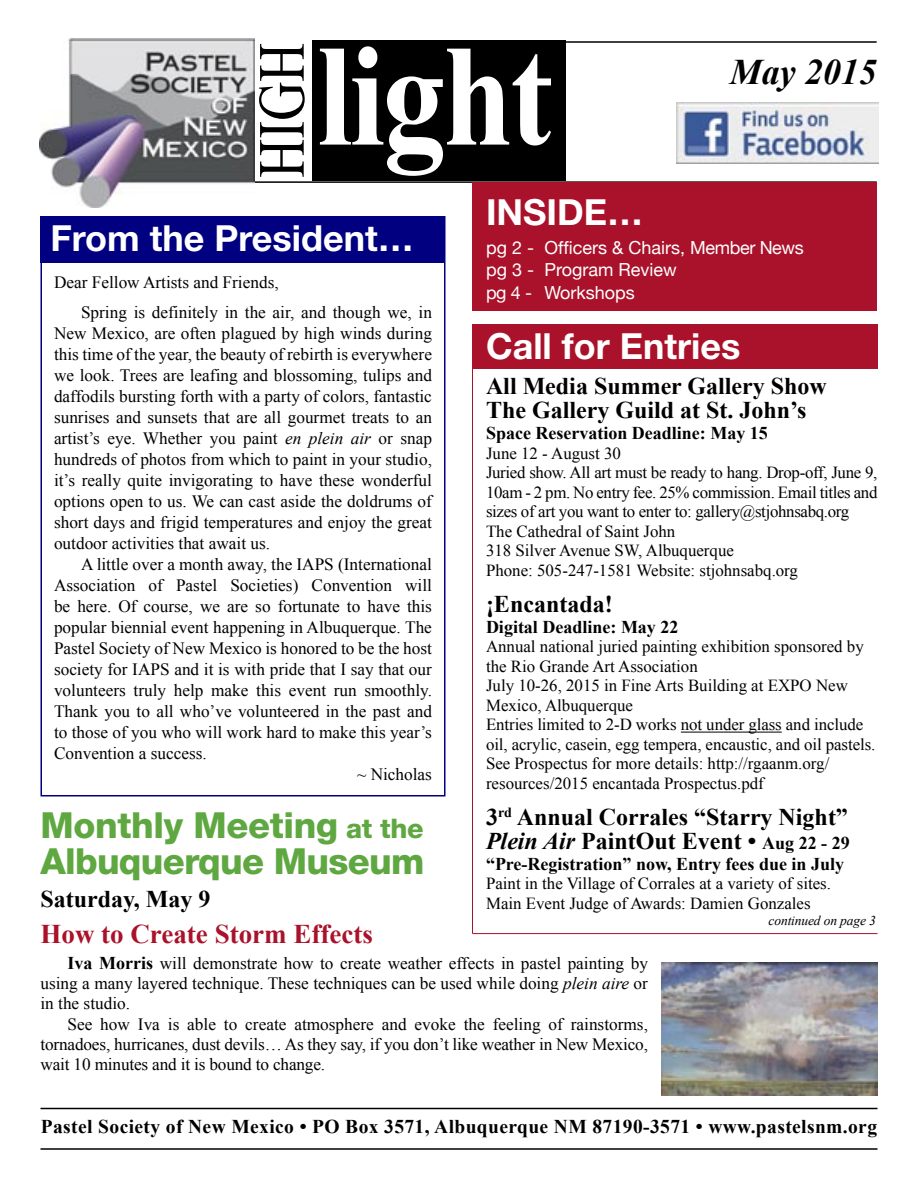
<style>
.page{position:relative;width:918px;height:1188px;background:#fff}
.page>*{position:absolute;margin:0;border:0;box-sizing:border-box;transform-origin:0 0}
.t1{font:700 144.9px "Times New Roman";letter-spacing:-.02em;color:#fff;scale:.87 1}
.t2{font:65.85px "Times New Roman";color:#000;scale:.82 1}
.t3{font:700 36px "Helvetica Neue";color:#fff}
.t4{font:800 36px "Helvetica Neue";letter-spacing:-.02em;color:#5fa841}
.t5{font:italic 700 36px "Times New Roman";color:#000}
.t6{font:700 27px "Times New Roman";color:#a9122a}
.t7{font:700 24px/24px "Times New Roman";color:#000}
.t8{font:700 19.5px "Times New Roman";letter-spacing:.02em;color:#000}
.t9{font:700 18px "Times New Roman";color:#000}
.t10{font:18px "Helvetica Neue";color:#fff}
.t11{font:17.25px/21px "Times New Roman";color:#000;text-align:justify}
.t12{font:16.8px/19.5px "Times New Roman";color:#000}
.t13{font:italic 13.5px "Times New Roman";letter-spacing:-.01em;color:#000}
.s1{font-style:italic}
.s2{font-size:18px}
.s3{font-size:27px}
.s4{font-weight:700;font-size:18px}
</style>
<div class="page">
<div style="left:40px;top:216px;width:406px;height:47px;background:#000080"></div>
<hr style="left:312px;top:41px;width:565px;height:2px;background:#000">
<hr style="left:40px;top:1108px;width:838px;height:1px;background:#000">
<hr style="left:40px;top:1148px;width:838px;height:2px;background:#000">
<hr style="left:121px;top:181px;width:756px;height:2px;background:#000">
<div style="left:312px;top:40px;width:254px;height:142px;background:#000"></div>
<img style="left:39px;top:39px;width:216px;height:169px">
<div style="left:40px;top:216px;width:406px;height:581px;border:2px solid #000080"></div>
<div style="left:472px;top:182px;width:406px;height:128px;background:#a9122a"></div>
<img style="left:676px;top:103px;width:203px;height:61px">
<hr style="left:473px;top:933px;width:405px;height:1px;background:#a9122a">
<hr style="left:472px;top:324px;width:1px;height:610px;background:#a9122a">
<img style="left:662px;top:963px;width:216px;height:132px">
<div style="left:473px;top:324px;width:405px;height:45px;background:#a9122a"></div>
<hr style="left:681px;top:732px;width:101px;height:1px;background:#000">
<p class="t2" style="left:237px;top:178px;width:166px;rotate:-90deg">HIGH</p>
<p class="t1" style="left:317px;top:-4px;width:272px">light</p>
<p class="t5" style="left:730px;top:47px;width:148px">May 2015</p>
<p class="t3" style="left:486px;top:190px;width:159px">INSIDE…</p>
<p class="t10" style="left:486px;top:237px;width:319px">pg 2 - Officers &amp; Chairs, Member News</p>
<p class="t10" style="left:486px;top:259px;width:192px">pg 3 - Program Review</p>
<p class="t10" style="left:486px;top:282px;width:150px">pg 4 - Workshops</p>
<p class="t3" style="left:51px;top:216px;width:365px">From the President…</p>
<p class="t11" style="left:54px;top:271px;width:226px">Dear Fellow Artists and Friends,</p>
<p class="t11" style="left:54px;top:301px;width:380px;text-indent:27px">Spring is definitely in the air, and though we, in New Mexico, are often plagued by high winds during this time of the year, the beauty of rebirth is everywhere we look. Trees are leafing and blossoming, tulips and daffodils bursting forth with a party of colors, fantastic sunrises and sunsets that are all gourmet treats to an artist’s eye. Whether you paint <span class="s1">en plein air</span> or snap hundreds of photos from which to paint in your studio, it’s really quite invigorating to have these wonderful options open to us. We can cast aside the doldrums of short days and frigid temperatures and enjoy the great outdoor activities that await us.</p>
<p class="t11" style="left:54px;top:553px;width:380px;text-indent:27px">A little over a month away, the IAPS (International Association of Pastel Societies) Convention will be here. Of course, we are so fortunate to have this popular biennial event happening in Albuquerque. The Pastel Society of New Mexico is honored to be the host society for IAPS and it is with pride that I say that our volunteers truly help make this event run smoothly.<br>Thank you to all who’ve volunteered in the past and to those of you who will work hard to make this year’s Convention a success.</p>
<p class="t11" style="left:357px;top:763px;width:76px">~ Nicholas</p>
<p class="t3" style="left:486px;top:324px;width:256px">Call for Entries</p>
<p class="t7" style="left:486px;top:374px;width:342px">All Media Summer Gallery Show</p>
<p class="t7" style="left:486px;top:398px;width:322px">The Gallery Guild at St. John’s</p>
<p class="t9" style="left:486px;top:421px;width:283px">Space Reservation Deadline: May 15</p>
<p class="t12" style="left:486px;top:443px;width:136px">June 12 - August 30</p>
<p class="t12" style="left:486px;top:463px;width:393px;text-align:justify">Juried show. All art must be ready to hang. Drop-off, June 9, 10am - 2 pm. No entry fee. 25% commission. Email titles and sizes of art you want to enter to: gallery@stjohnsabq.org</p>
<p class="t12" style="left:486px;top:521px;width:191px">The Cathedral of Saint John</p>
<p class="t12" style="left:486px;top:541px;width:249px">318 Silver Avenue SW, Albuquerque</p>
<p class="t12" style="left:486px;top:560px;width:314px">Phone: 505-247-1581 Website: stjohnsabq.org</p>
<p class="t7" style="left:486px;top:591px;width:128px">¡Encantada!</p>
<p class="t9" style="left:486px;top:614px;width:194px">Digital Deadline: May 22</p>
<p class="t12" style="left:486px;top:637px;width:379px">Annual national juried painting exhibition sponsored by the Rio Grande Art Association</p>
<p class="t12" style="left:486px;top:676px;width:363px">July 10-26, 2015 in Fine Arts Building at EXPO New<br>Mexico, Albuquerque</p>
<p class="t12" style="left:486px;top:715px;width:391px">Entries limited to 2-D works not under glass and include oil, acrylic, casein, egg tempera, encaustic, and oil pastels.</p>
<p class="t12" style="left:486px;top:754px;width:345px">See Prospectus for more details: http://rgaanm.org/ resources/2015 encantada Prospectus.pdf</p>
<p class="t7" style="left:486px;top:804px;width:365px">3<sup>rd</sup> Annual Corrales “Starry Night”<br><span class="s1">Plein Air</span> PaintOut Event • <span class="s2">Aug 22 - 29</span></p>
<p class="t9" style="left:486px;top:851px;width:360px">“Pre-Registration” now, Entry fees due in July</p>
<p class="t12" style="left:486px;top:874px;width:347px">Paint in the Village of Corrales at a variety of sites.</p>
<p class="t12" style="left:486px;top:893px;width:326px">Main Event Judge of Awards: Damien Gonzales</p>
<p class="t13" style="left:769px;top:911px;width:109px">continued on page 3</p>
<p class="t4" style="left:41px;top:803px;width:385px">Monthly Meeting <span class="s3">at the</span></p>
<p class="t4" style="left:41px;top:839px;width:385px">Albuquerque Museum</p>
<p class="t7" style="left:41px;top:886px;width:172px">Saturday, May 9</p>
<p class="t6" style="left:41px;top:915px;width:334px">How to Create Storm Effects</p>
<p class="t11" style="left:41px;top:953px;width:609px;line-height:20.2px;text-indent:27px"><span class="s4">Iva Morris</span> will demonstrate how to create weather effects in pastel painting by using a many layered technique. These techniques can be used while doing <span class="s1">plein aire</span> or in the studio.</p>
<p class="t11" style="left:41px;top:1013px;width:609px;line-height:20.2px;text-indent:27px">See how Iva is able to create atmosphere and evoke the feeling of rainstorms, tornadoes, hurricanes, dust devils… As they say, if you don’t like weather in New Mexico, wait 10 minutes and it is bound to change.</p>
<p class="t8" style="left:41px;top:1113px;width:838px">Pastel Society of New Mexico • PO Box 3571, Albuquerque NM 87190-3571 • www.pastelsnm.org</p>
</div>
